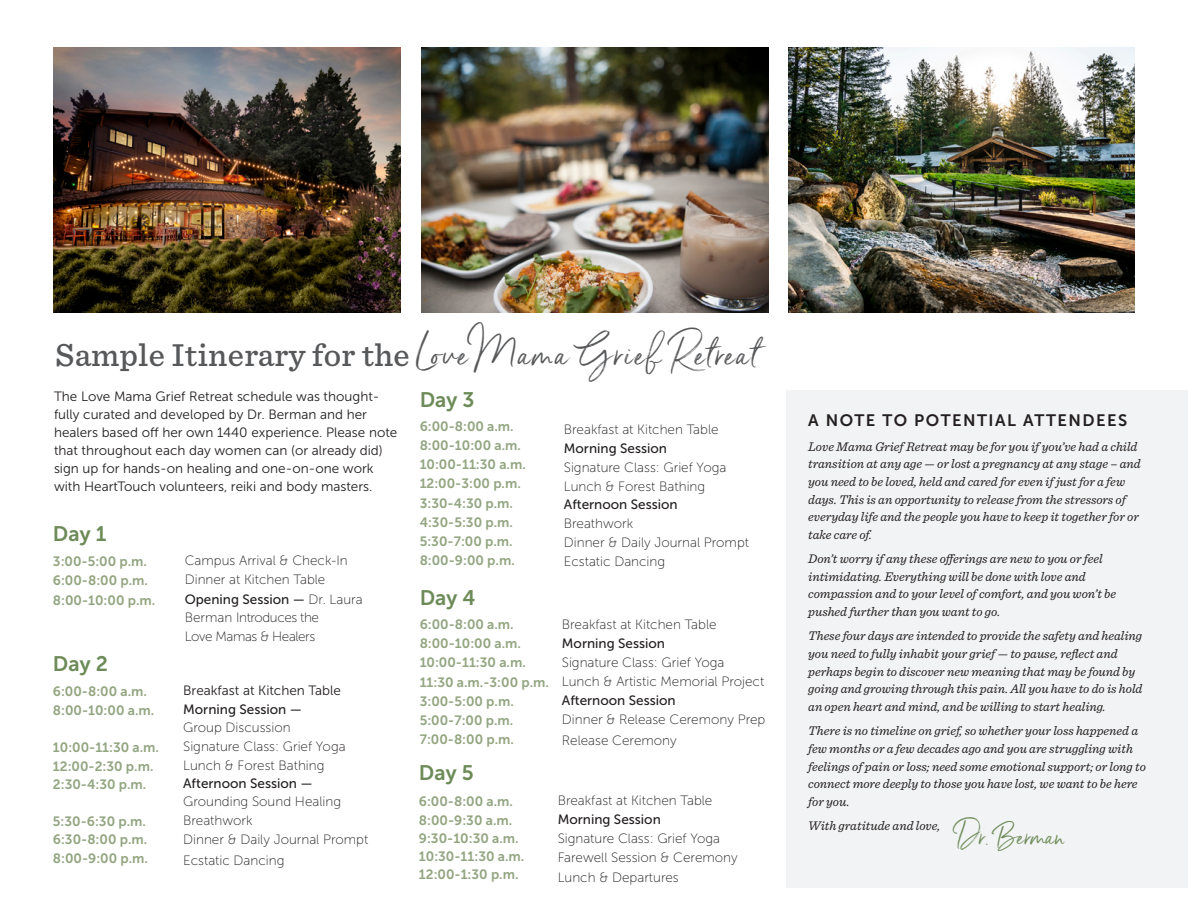
<style>
.page{position:relative;width:1188px;height:918px;background:#fff}
.page>*{position:absolute;margin:0;border:0;box-sizing:border-box;transform-origin:0 0}
.t1{font:500 33px "Sentinel";letter-spacing:.01em;color:#57585a}
.t2{font:30px "Serendipity";color:#6d8b58}
.t3{font:21px "Museo Sans 700";color:#6d8b58}
.t4{font:16.5px "Museo Sans 700";letter-spacing:.09em;color:#231f20}
.t5{font:13.5px/18px "Museo Sans 100";color:#231f20}
.t6{font:13.5px/18px "Museo Sans 700";color:#93a581}
.t7{font:13.5px/18px "Museo Sans 300";color:#231f20}
.t8{font:13.5px/18px "Museo Sans 500";color:#231f20}
.t9{font:13.5px/18px "Museo Sans 100";letter-spacing:-.03em;color:#231f20}
.t10{font:italic 13.2px/17.7px "Sentinel";color:#231f20}
.s1{font-family:"Serendipity";font-weight:400;font-size:42px}
.s2{font-family:"Museo Sans 500"}
.s3{font-family:"Museo Sans 100"}
</style>
<div class="page">
<img style="left:422px;top:47px;width:346px;height:265px">
<img style="left:788px;top:47px;width:347px;height:265px">
<img style="left:54px;top:47px;width:346px;height:265px">
<div style="left:786px;top:391px;width:402px;height:497px;background:#f2f3f4"></div>
<p class="t1" style="left:55px;top:329px;width:703px">Sample Itinerary for the <span class="s1">Love Mama Grief Retreat</span></p>
<p class="t7" style="left:54px;top:387px;width:345px">The Love Mama Grief Retreat schedule was thought&shy;fully curated and developed by Dr. Berman and her healers based off her own 1440 experience. Please note that throughout each day women can (or already did) sign up for hands-on healing and one-on-one work with HeartTouch volunteers, reiki and body masters.</p>
<p class="t3" style="left:420px;top:388px;width:56px">Day 3</p>
<p class="t6" style="left:420px;top:418px;width:96px">6:00-8:00 a.m.</p>
<p class="t6" style="left:420px;top:437px;width:103px">8:00-10:00 a.m.</p>
<p class="t6" style="left:420px;top:456px;width:108px">10:00-11:30 a.m.</p>
<p class="t6" style="left:420px;top:475px;width:103px">12:00-3:00 p.m.</p>
<p class="t6" style="left:420px;top:494px;width:95px">3:30-4:30 p.m.</p>
<p class="t6" style="left:420px;top:513px;width:95px">4:30-5:30 p.m.</p>
<p class="t6" style="left:420px;top:532px;width:94px">5:30-7:00 p.m.</p>
<p class="t6" style="left:420px;top:551px;width:97px">8:00-9:00 p.m.</p>
<p class="t3" style="left:420px;top:586px;width:57px">Day 4</p>
<p class="t6" style="left:420px;top:616px;width:96px">6:00-8:00 a.m.</p>
<p class="t6" style="left:420px;top:635px;width:103px">8:00-10:00 a.m.</p>
<p class="t6" style="left:420px;top:654px;width:108px">10:00-11:30 a.m.</p>
<p class="t6" style="left:420px;top:673px;width:131px">11:30 a.m.-3:00 p.m.</p>
<p class="t6" style="left:420px;top:692px;width:96px">3:00-5:00 p.m.</p>
<p class="t6" style="left:420px;top:711px;width:95px">5:00-7:00 p.m.</p>
<p class="t6" style="left:420px;top:730px;width:96px">7:00-8:00 p.m.</p>
<p class="t5" style="left:564px;top:421px;width:156px">Breakfast at Kitchen Table</p>
<p class="t8" style="left:564px;top:439px;width:105px">Morning Session</p>
<p class="t5" style="left:564px;top:459px;width:164px">Signature Class: Grief Yoga</p>
<p class="t5" style="left:564px;top:478px;width:143px">Lunch &amp; Forest Bathing<br><span class="s2">Afternoon Session</span></p>
<p class="t5" style="left:564px;top:515px;width:71px">Breathwork</p>
<p class="t5" style="left:564px;top:534px;width:187px">Dinner &amp; Daily Journal Prompt</p>
<p class="t5" style="left:564px;top:553px;width:103px">Ecstatic Dancing</p>
<p class="t3" style="left:53px;top:522px;width:55px">Day 1</p>
<p class="t6" style="left:53px;top:552px;width:96px">3:00-5:00 p.m.</p>
<p class="t6" style="left:53px;top:571px;width:97px">6:00-8:00 p.m.</p>
<p class="t6" style="left:53px;top:592px;width:104px">8:00-10:00 p.m.</p>
<p class="t5" style="left:185px;top:552px;width:165px">Campus Arrival &amp; Check-In</p>
<p class="t5" style="left:185px;top:571px;width:142px">Dinner at Kitchen Table</p>
<p class="t9" style="left:185px;top:590px;width:180px"><span class="s2">Opening Session —</span> Dr. Laura<br>Berman Introduces the</p>
<p class="t9" style="left:185px;top:627px;width:132px">Love Mamas &amp; Healers</p>
<p class="t5" style="left:562px;top:615px;width:156px">Breakfast at Kitchen Table</p>
<p class="t8" style="left:562px;top:634px;width:105px">Morning Session</p>
<p class="t5" style="left:562px;top:653px;width:164px">Signature Class: Grief Yoga</p>
<p class="t5" style="left:562px;top:672px;width:204px">Lunch &amp; Artistic Memorial Project</p>
<p class="t8" style="left:562px;top:691px;width:115px">Afternoon Session</p>
<p class="t5" style="left:562px;top:711px;width:205px">Dinner &amp; Release Ceremony Prep</p>
<p class="t5" style="left:562px;top:731px;width:116px">Release Ceremony</p>
<p class="t3" style="left:53px;top:652px;width:56px">Day 2</p>
<p class="t6" style="left:53px;top:682px;width:96px">6:00-8:00 a.m.</p>
<p class="t6" style="left:53px;top:701px;width:103px">8:00-10:00 a.m.</p>
<p class="t6" style="left:53px;top:738px;width:108px">10:00-11:30 a.m.</p>
<p class="t6" style="left:53px;top:758px;width:102px">12:00-2:30 p.m.<br>2:30-4:30 p.m.</p>
<p class="t6" style="left:53px;top:813px;width:95px">5:30-6:30 p.m.</p>
<p class="t6" style="left:53px;top:831px;width:96px">6:30-8:00 p.m.</p>
<p class="t6" style="left:53px;top:850px;width:97px">8:00-9:00 p.m.</p>
<p class="t7" style="left:183px;top:681px;width:159px">Breakfast at Kitchen Table</p>
<p class="t8" style="left:183px;top:700px;width:120px">Morning Session —<br><span class="s3">Group Discussion</span></p>
<p class="t5" style="left:183px;top:737px;width:164px">Signature Class: Grief Yoga</p>
<p class="t5" style="left:183px;top:756px;width:143px">Lunch &amp; Forest Bathing</p>
<p class="t5" style="left:183px;top:774px;width:159px"><span class="s2">Afternoon Session —<br></span>Grounding Sound Healing</p>
<p class="t5" style="left:183px;top:812px;width:71px">Breathwork</p>
<p class="t5" style="left:183px;top:831px;width:187px">Dinner &amp; Daily Journal Prompt</p>
<p class="t5" style="left:183px;top:851px;width:103px">Ecstatic Dancing</p>
<p class="t3" style="left:419px;top:762px;width:56px">Day 5</p>
<p class="t6" style="left:419px;top:792px;width:96px">6:00-8:00 a.m.</p>
<p class="t6" style="left:419px;top:811px;width:107px">8:00-9:30 a.m.<br>9:30-10:30 a.m.<br>10:30-11:30 a.m.<br>12:00-1:30 p.m.</p>
<p class="t5" style="left:558px;top:792px;width:156px">Breakfast at Kitchen Table</p>
<p class="t8" style="left:558px;top:811px;width:105px">Morning Session</p>
<p class="t5" style="left:558px;top:830px;width:164px">Signature Class: Grief Yoga</p>
<p class="t5" style="left:558px;top:849px;width:182px">Farewell Session &amp; Ceremony</p>
<p class="t5" style="left:558px;top:868px;width:123px">Lunch &amp; Departures</p>
<p class="t4" style="left:808px;top:411px;width:321px">A NOTE TO POTENTIAL ATTENDEES</p>
<p class="t10" style="left:808px;top:437px;width:334px">Love Mama Grief Retreat may be for you if you’ve had a child transition at any age — or lost a pregnancy at any stage – and you need to be loved, held and cared for even if just for a few days. This is an opportunity to release from the stressors of everyday life and the people you have to keep it together for or take care of.</p>
<p class="t10" style="left:808px;top:549px;width:309px">Don’t worry if any these offerings are new to you or feel intimidating. Everything will be done with love and compassion and to your level of comfort, and you won’t be pushed further than you want to go.</p>
<p class="t10" style="left:808px;top:626px;width:336px">These four days are intended to provide the safety and healing you need to fully inhabit your grief — to pause, reflect and perhaps begin to discover new meaning that may be found by going and growing through this pain. All you have to do is hold an open heart and mind, and be willing to start healing.</p>
<p class="t10" style="left:808px;top:721px;width:339px">There is no timeline on grief, so whether your loss happened a few months or a few decades ago and you are struggling with feelings of pain or loss; need some emotional support; or long to connect more deeply to those you have lost, we want to be here for you.</p>
<p class="t10" style="left:808px;top:816px;width:134px">With gratitude and love,</p>
<p class="t2" style="left:953px;top:817px;width:113px">Dr. Berman</p>
</div>
